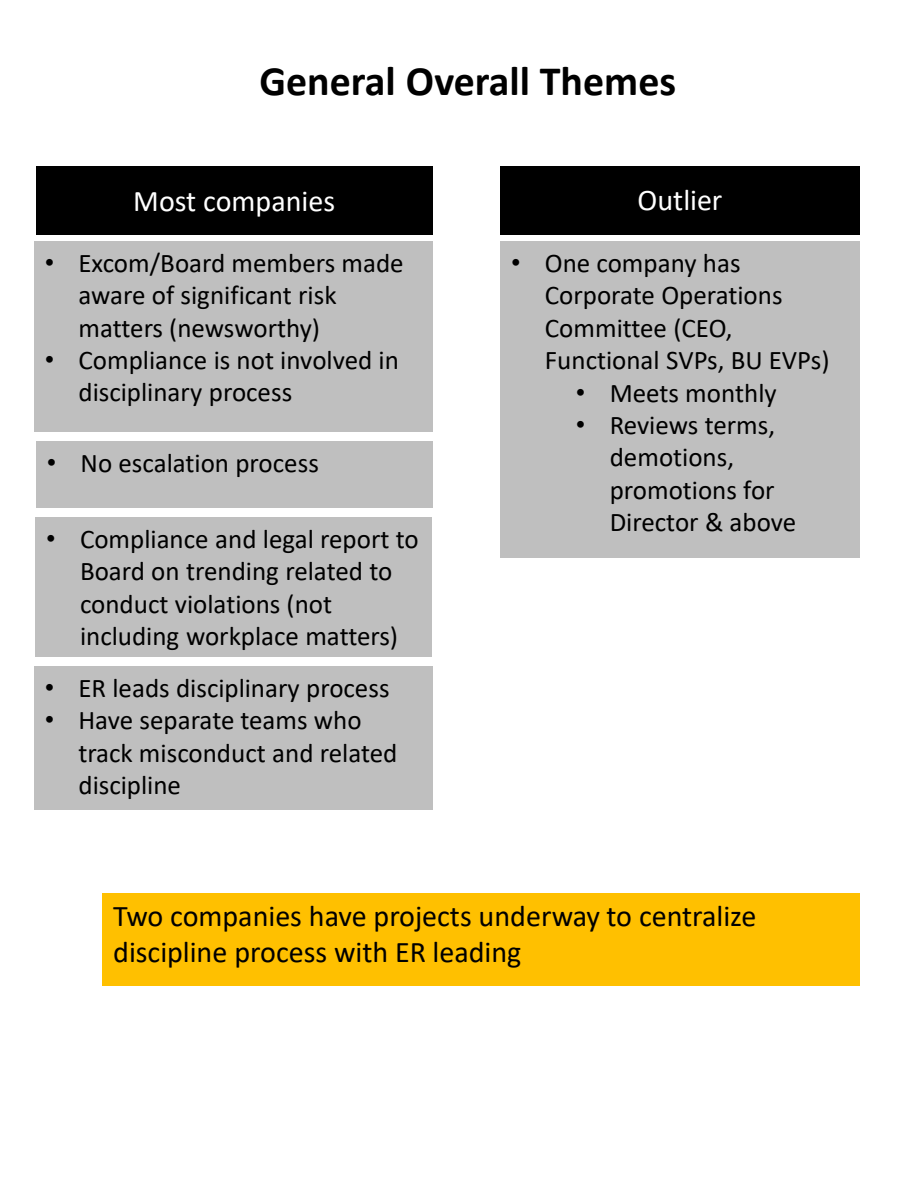
<style>
.page{position:relative;width:918px;height:1188px;background:#fff}
.page>*{position:absolute;margin:0;border:0;box-sizing:border-box;transform-origin:0 0}
.t1{font:700 42px "Calibri";color:#000}
.t2{font:30px/36px "Calibri";color:#000}
.t3{font:30px "Calibri";color:#fff}
.t4{font:27px/32.4px "Calibri";color:#000}
.s1{font-family:"Arial"}
</style>
<div class="page">
<div style="left:34px;top:241px;width:398px;height:191px;background:#bfbfbf"></div>
<div style="left:36px;top:441px;width:396px;height:67px;background:#bfbfbf"></div>
<div style="left:34px;top:666px;width:398px;height:144px;background:#bfbfbf"></div>
<div style="left:500px;top:241px;width:360px;height:317px;background:#bfbfbf"></div>
<div style="left:500px;top:166px;width:360px;height:69px;background:#000"></div>
<div style="left:36px;top:166px;width:396px;height:69px;background:#000"></div>
<div style="left:35px;top:517px;width:397px;height:140px;background:#bfbfbf"></div>
<div style="left:102px;top:893px;width:758px;height:93px;background:#ffc000"></div>
<p class="t1" style="left:260px;top:51px;width:418px">General Overall Themes</p>
<p class="t3" style="left:133px;top:180px;width:203px">Most companies</p>
<p class="t4" style="left:79px;top:246px;width:327px;text-indent:-34px"><span class="s1">•</span> Excom/Board members made aware of significant risk matters (newsworthy)</p>
<p class="t4" style="left:79px;top:343px;width:322px;text-indent:-34px"><span class="s1">•</span> Compliance is not involved in disciplinary process</p>
<p class="t4" style="left:47px;top:446px;width:274px"><span class="s1">•</span> No escalation process</p>
<p class="t4" style="left:80px;top:522px;width:340px;text-indent:-34px"><span class="s1">•</span> Compliance and legal report to<br>Board on trending related to conduct violations (not including workplace matters)</p>
<p class="t4" style="left:45px;top:671px;width:346px"><span class="s1">•</span> ER leads disciplinary process</p>
<p class="t4" style="left:79px;top:703px;width:320px;text-indent:-34px"><span class="s1">•</span> Have separate teams who track misconduct and related discipline</p>
<p class="t3" style="left:637px;top:180px;width:86px">Outlier</p>
<p class="t4" style="left:545px;top:246px;width:286px;text-indent:-34px"><span class="s1">•</span> One company has<br>Corporate Operations<br>Committee (CEO,<br>Functional SVPs, BU EVPs)</p>
<p class="t4" style="left:576px;top:376px;width:202px"><span class="s1">•</span> Meets monthly</p>
<p class="t4" style="left:610px;top:408px;width:188px;text-indent:-34px"><span class="s1">•</span> Reviews terms, demotions, promotions for<br>Director &amp; above</p>
<p class="t2" style="left:113px;top:898px;width:645px">Two companies have projects underway to centralize discipline process with ER leading</p>
</div>
